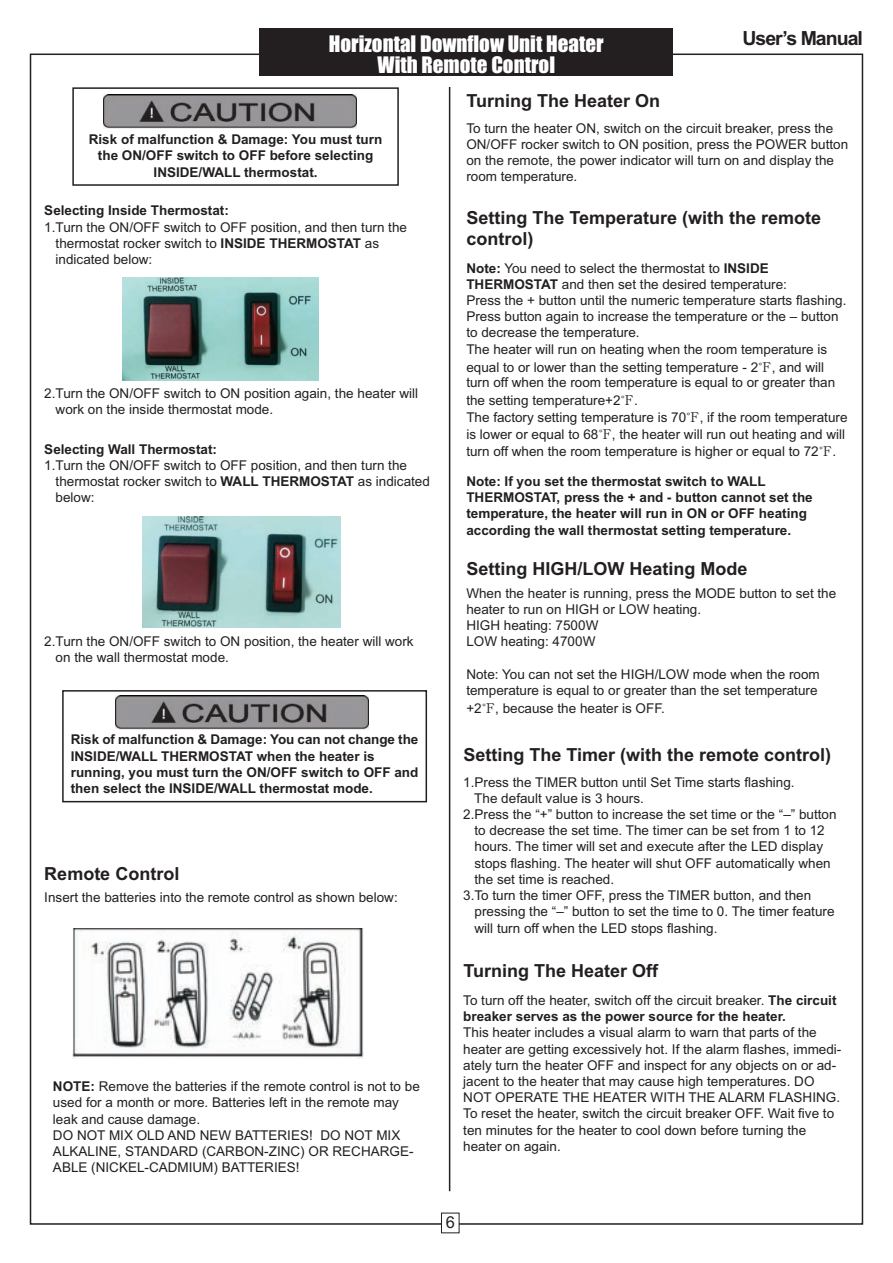
<style>
.page{position:relative;width:893px;height:1263px;background:#fff}
.page>*{position:absolute;margin:0;border:0;box-sizing:border-box;transform-origin:0 0}
.t1{font:21px/20.7px "Impact";color:#fff;text-align:center}
.t2{font:700 19.5px "Arial";letter-spacing:-.05em;color:#231f20}
.t3{font:700 18px/21.6px "Arial";color:#231f20}
.t4{font:16.5px "Arial";color:#231f20}
.t5{font:13.5px/16.2px "Arial";color:#231f20}
.t6{font:700 13.5px/16.2px "Arial";color:#231f20}
.s1{font-weight:700}
.s2{font-family:"Batang"}
.s3{font-weight:400}
</style>
<div class="page">
<div style="left:441px;top:1213px;width:18px;height:20px;border:1px solid #231f20"></div>
<div style="left:62px;top:690px;width:365px;height:112px;border:2px solid #231f20"></div>
<img style="left:115px;top:696px;width:253px;height:34px">
<hr style="left:449px;top:87px;width:1px;height:1104px;background:#231f20">
<img style="left:122px;top:278px;width:196px;height:102px">
<img style="left:143px;top:516px;width:198px;height:111px">
<div style="left:72px;top:87px;width:327px;height:99px;border:2px solid #231f20"></div>
<div style="left:104px;top:94px;width:254px;height:37px;background:linear-gradient(to right,#ededed,#ededee)"></div>
<img style="left:104px;top:94px;width:253px;height:34px">
<img style="left:72px;top:928px;width:291px;height:130px">
<div style="left:260px;top:29px;width:413px;height:47px;background:#231f20"></div>
<h1 class="t1" style="left:329px;top:35px;width:276px">Horizontal Downflow Unit Heater<br>With Remote Control</h1>
<h2 class="t2" style="left:742px;top:31px;width:122px">User’s Manual</h2>
<p class="t6" style="left:89px;top:133px;width:295px;text-align:center">Risk of malfunction &amp; Damage: You must turn the ON/OFF switch to OFF before selecting<br>INSIDE/WALL thermostat.</p>
<p class="t6" style="left:44px;top:204px;width:186px">Selecting Inside Thermostat:</p>
<p class="t5" style="left:56px;top:220px;width:353px;text-indent:-11px">1.Turn the ON/OFF switch to OFF position, and then turn the thermostat rocker switch to <span class="s1">INSIDE THERMOSTAT</span> as indicated below:</p>
<p class="t5" style="left:56px;top:387px;width:364px;text-indent:-11px">2.Turn the ON/OFF switch to ON position again, the heater will work on the inside thermostat mode.</p>
<p class="t6" style="left:44px;top:442px;width:174px">Selecting Wall Thermostat:</p>
<p class="t5" style="left:56px;top:458px;width:376px;text-indent:-11px">1.Turn the ON/OFF switch to OFF position, and then turn the thermostat rocker switch to <span class="s1">WALL THERMOSTAT</span> as indicated below:</p>
<p class="t5" style="left:56px;top:634px;width:360px;text-indent:-11px">2.Turn the ON/OFF switch to ON position, the heater will work on the wall thermostat mode.</p>
<p class="t6" style="left:71px;top:733px;width:349px">Risk of malfunction &amp; Damage: You can not change the INSIDE/WALL THERMOSTAT when the heater is running, you must turn the ON/OFF switch to OFF and then select the INSIDE/WALL thermostat mode.</p>
<h3 class="t3" style="left:44px;top:864px;width:137px">Remote Control</h3>
<p class="t5" style="left:44px;top:890px;width:355px">Insert the batteries into the remote control as shown below:</p>
<p class="t5" style="left:53px;top:1080px;width:368px"><span class="s1">NOTE:</span> Remove the batteries if the remote control is not to be used for a month or more. Batteries left in the remote may leak and cause damage.<br>DO NOT MIX OLD AND NEW BATTERIES! DO NOT MIX ALKALINE, STANDARD (CARBON-ZINC) OR RECHARGE-ABLE (NICKEL-CADMIUM) BATTERIES!</p>
<h3 class="t3" style="left:466px;top:91px;width:195px">Turning The Heater On</h3>
<p class="t5" style="left:466px;top:121px;width:383px">To turn the heater ON, switch on the circuit breaker, press the ON/OFF rocker switch to ON position, press the POWER button on the remote, the power indicator will turn on and display the room temperature.</p>
<h3 class="t3" style="left:466px;top:208px;width:356px">Setting The Temperature (with the remote control)</h3>
<p class="t5" style="left:466px;top:261px;width:382px"><span class="s1">Note:</span> You need to select the thermostat to <span class="s1">INSIDE THERMOSTAT</span> and then set the desired temperature:<br>Press the + button until the numeric temperature starts flashing.<br>Press button again to increase the temperature or the – button to decrease the temperature.<br>The heater will run on heating when the room temperature is</p>
<p class="t5" style="left:466px;top:360px;width:370px;line-height:15.5px">equal to or lower than the setting temperature - 2<span class="s2">℉</span>, and will turn off when the room temperature is equal to or greater than</p>
<p class="t5" style="left:466px;top:393px;width:383px;line-height:17.1px">the setting temperature+2<span class="s2">℉</span>.<br>The factory setting temperature is 70<span class="s2">℉</span>, if the room temperature is lower or equal to 68<span class="s2">℉</span>, the heater will run out heating and will turn off when the room temperature is higher or equal to 72<span class="s2">℉</span>.</p>
<p class="t6" style="left:466px;top:474px;width:348px">Note: If you set the thermostat switch to WALL THERMOSTAT, press the + and - button cannot set the temperature, the heater will run in ON or OFF heating according the wall thermostat setting temperature.</p>
<h3 class="t3" style="left:466px;top:560px;width:283px">Setting HIGH/LOW Heating Mode</h3>
<p class="t5" style="left:466px;top:586px;width:371px">When the heater is running, press the MODE button to set the heater to run on HIGH or LOW heating.<br>HIGH heating: 7500W<br>LOW heating: 4700W</p>
<p class="t5" style="left:466px;top:667px;width:355px">Note: You can not set the HIGH/LOW mode when the room temperature is equal to or greater than the set temperature</p>
<p class="t5" style="left:466px;top:701px;width:200px">+2<span class="s2">℉</span>, because the heater is OFF.</p>
<h3 class="t3" style="left:463px;top:746px;width:369px">Setting The Timer (with the remote control)</h3>
<p class="t5" style="left:463px;top:775px;width:333px">1.Press the TIMER button until Set Time starts flashing.</p>
<p class="t5" style="left:474px;top:791px;width:171px">The default value is 3 hours.</p>
<p class="t5" style="left:463px;top:807px;width:375px">2.Press the “+” button to increase the set time or the “–” button</p>
<p class="t5" style="left:475px;top:824px;width:352px">to decrease the set time. The timer can be set from 1 to 12</p>
<p class="t5" style="left:475px;top:840px;width:350px">hours. The timer will set and execute after the LED display</p>
<p class="t5" style="left:475px;top:856px;width:358px">stops flashing. The heater will shut OFF automatically when</p>
<p class="t5" style="left:475px;top:872px;width:141px">the set time is reached.</p>
<p class="t5" style="left:463px;top:888px;width:349px">3.To turn the timer OFF, press the TIMER button, and then</p>
<p class="t5" style="left:475px;top:905px;width:361px">pressing the “–” button to set the time to 0. The timer feature</p>
<p class="t5" style="left:475px;top:921px;width:244px">will turn off when the LED stops flashing.</p>
<h3 class="t3" style="left:463px;top:961px;width:196px">Turning The Heater Off</h3>
<p class="t6" style="left:463px;top:993px;width:375px"><span class="s3">To turn off the heater, switch off the circuit breaker.</span> The circuit breaker serves as the power source for the heater.</p>
<p class="t5" style="left:463px;top:1026px;width:380px">This heater includes a visual alarm to warn that parts of the heater are getting excessively hot. If the alarm flashes, immedi&shy;ately turn the heater OFF and inspect for any objects on or ad&shy;jacent to the heater that may cause high temperatures. DO NOT OPERATE THE HEATER WITH THE ALARM FLASHING.<br>To reset the heater, switch the circuit breaker OFF. Wait five to ten minutes for the heater to cool down before turning the heater on again.</p>
<p class="t4" style="left:446px;top:1216px;width:11px">6</p>
</div>
